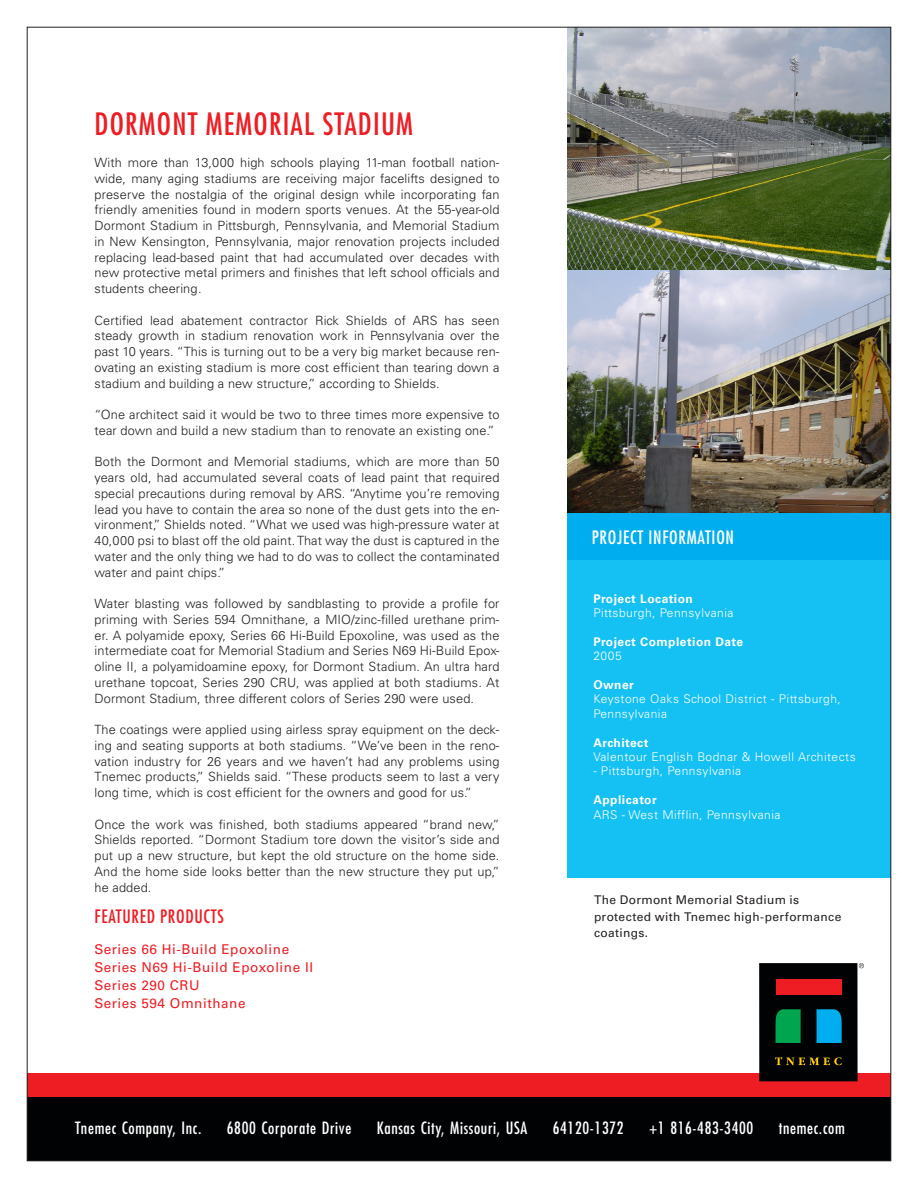
<style>
.page{position:relative;width:918px;height:1188px;background:#fff}
.page>*{position:absolute;margin:0;border:0;box-sizing:border-box;transform-origin:0 0}
.t1{font:condensed 30px "Futura Std";letter-spacing:.04em;color:#ee1d23}
.t2{font:condensed 18px "Futura Std";letter-spacing:.04em;color:#fff}
.t3{font:condensed 18px "Futura Std";letter-spacing:.04em;color:#ee1d23}
.t4{font:condensed 16.5px "Futura Std";letter-spacing:.04em;color:#fff}
.t5{font:13.5px "Univers LT Std";letter-spacing:.04em;color:#ee1d23}
.t6{font:300 12.75px/15.8px "Univers LT Std";letter-spacing:.01em;color:#231f20;text-align:justify}
.t7{font:300 12px/14.4px "Univers LT Std";letter-spacing:.04em;color:#fff}
.Body_on_White{font:12px/16.5px "Univers LT Std";letter-spacing:.03em;color:#231f20}
.t8{font:700 12px "Univers LT Std";letter-spacing:.04em;color:#fff}
</style>
<div class="page">
<div style="left:27px;top:1097px;width:864px;height:64px;background:#010203"></div>
<div style="left:27px;top:1074px;width:864px;height:23px;background:#ee1d23"></div>
<div style="left:567px;top:513px;width:324px;height:48px;background:#00aeef"></div>
<div style="left:567px;top:561px;width:324px;height:317px;background:#15c0f2"></div>
<img style="left:567px;top:270px;width:322px;height:243px">
<img style="left:567px;top:29px;width:322px;height:241px">
<div style="left:759px;top:963px;width:99px;height:118px;background:#010203"></div>
<div style="left:776px;top:979px;width:65px;height:15px;background:#ee1d23"></div>
<svg style="left:775px;top:1009px;width:26px;height:34px"></svg>
<svg style="left:817px;top:1009px;width:25px;height:34px"></svg>
<svg style="left:775px;top:1057px;width:67px;height:8px"></svg>
<svg style="left:859px;top:963px;width:5px;height:5px"></svg>
<p class="t1" style="left:94px;top:106px;width:320px">DORMONT MEMORIAL STADIUM</p>
<p class="t6" style="left:94px;top:155px;width:407px">With more than 13,000 high schools playing 11-man football nation&shy;wide, many aging stadiums are receiving major facelifts designed to preserve the nostalgia of the original design while incorporating fan friendly amenities found in modern sports venues. At the 55-year-old Dormont Stadium in Pittsburgh, Pennsylvania, and Memorial Stadium in New Kensington, Pennsylvania, major renovation projects included replacing lead-based paint that had accumulated over decades with new protective metal primers and finishes that left school officials and students cheering.</p>
<p class="t6" style="left:94px;top:312px;width:407px">Certified lead abatement contractor Rick Shields of ARS has seen steady growth in stadium renovation work in Pennsylvania over the past 10 years. “This is turning out to be a very big market because ren&shy;ovating an existing stadium is more cost efficient than tearing down a stadium and building a new structure,” according to Shields.</p>
<p class="t6" style="left:94px;top:407px;width:406px">“One architect said it would be two to three times more expensive to tear down and build a new stadium than to renovate an existing one.”</p>
<p class="t6" style="left:94px;top:454px;width:407px">Both the Dormont and Memorial stadiums, which are more than 50 years old, had accumulated several coats of lead paint that required special precautions during removal by ARS. “Anytime you’re removing lead you have to contain the area so none of the dust gets into the en&shy;vironment,” Shields noted. “What we used was high-pressure water at 40,000 psi to blast off the old paint. That way the dust is captured in the water and the only thing we had to do was to collect the contaminated water and paint chips.”</p>
<p class="t6" style="left:94px;top:596px;width:407px">Water blasting was followed by sandblasting to provide a profile for priming with Series 594 Omnithane, a MIO/zinc-filled urethane prim&shy;er. A polyamide epoxy, Series 66 Hi-Build Epoxoline, was used as the intermediate coat for Memorial Stadium and Series N69 Hi-Build Epox&shy;oline II, a polyamidoamine epoxy, for Dormont Stadium. An ultra hard urethane topcoat, Series 290 CRU, was applied at both stadiums. At Dormont Stadium, three different colors of Series 290 were used.</p>
<p class="t6" style="left:94px;top:722px;width:407px">The coatings were applied using airless spray equipment on the deck&shy;ing and seating supports at both stadiums. “We’ve been in the reno&shy;vation industry for 26 years and we haven’t had any problems using Tnemec products,” Shields said. “These products seem to last a very long time, which is cost efficient for the owners and good for us.”</p>
<p class="t6" style="left:94px;top:816px;width:407px">Once the work was finished, both stadiums appeared “brand new,” Shields reported. “Dormont Stadium tore down the visitor’s side and put up a new structure, but kept the old structure on the home side.<br>And the home side looks better than the new structure they put up,” he added.</p>
<p class="t3" style="left:94px;top:906px;width:131px">FEATURED PRODUCTS</p>
<p class="t5" style="left:94px;top:941px;width:196px">Series 66 Hi-Build Epoxoline</p>
<p class="t5" style="left:94px;top:959px;width:220px">Series N69 Hi-Build Epoxoline II</p>
<p class="t5" style="left:94px;top:977px;width:107px">Series 290 CRU</p>
<p class="t5" style="left:94px;top:995px;width:153px">Series 594 Omnithane</p>
<p class="t2" style="left:592px;top:526px;width:144px">PROJECT INFORMATION</p>
<p class="t8" style="left:593px;top:591px;width:101px">Project Location</p>
<p class="t7" style="left:593px;top:606px;width:142px">Pittsburgh, Pennsylvania</p>
<p class="t8" style="left:593px;top:635px;width:151px">Project Completion Date</p>
<p class="t7" style="left:593px;top:649px;width:30px">2005</p>
<p class="t8" style="left:593px;top:678px;width:42px">Owner</p>
<p class="t7" style="left:593px;top:692px;width:249px">Keystone Oaks School District - Pittsburgh,<br>Pennsylvania</p>
<p class="t8" style="left:593px;top:735px;width:57px">Architect</p>
<p class="t7" style="left:593px;top:750px;width:264px">Valentour English Bodnar &amp; Howell Architects</p>
<p class="t7" style="left:593px;top:764px;width:149px">- Pittsburgh, Pennsylvania</p>
<p class="t8" style="left:593px;top:793px;width:65px">Applicator</p>
<p class="t7" style="left:593px;top:807px;width:189px">ARS - West Mifflin, Pennsylvania</p>
<p class="Body_on_White" style="left:594px;top:892px;width:249px">The Dormont Memorial Stadium is protected with Tnemec high-performance coatings.</p>
<p class="t4" style="left:75px;top:1118px;width:128px">Tnemec Company, Inc.</p>
<p class="t4" style="left:227px;top:1118px;width:126px">6800 Corporate Drive</p>
<p class="t4" style="left:377px;top:1118px;width:152px">Kansas City, Missouri, USA</p>
<p class="t4" style="left:553px;top:1118px;width:72px">64120-1372</p>
<p class="t4" style="left:649px;top:1118px;width:106px">+1 816-483-3400</p>
<p class="t4" style="left:779px;top:1118px;width:68px">tnemec.com</p>
</div>
